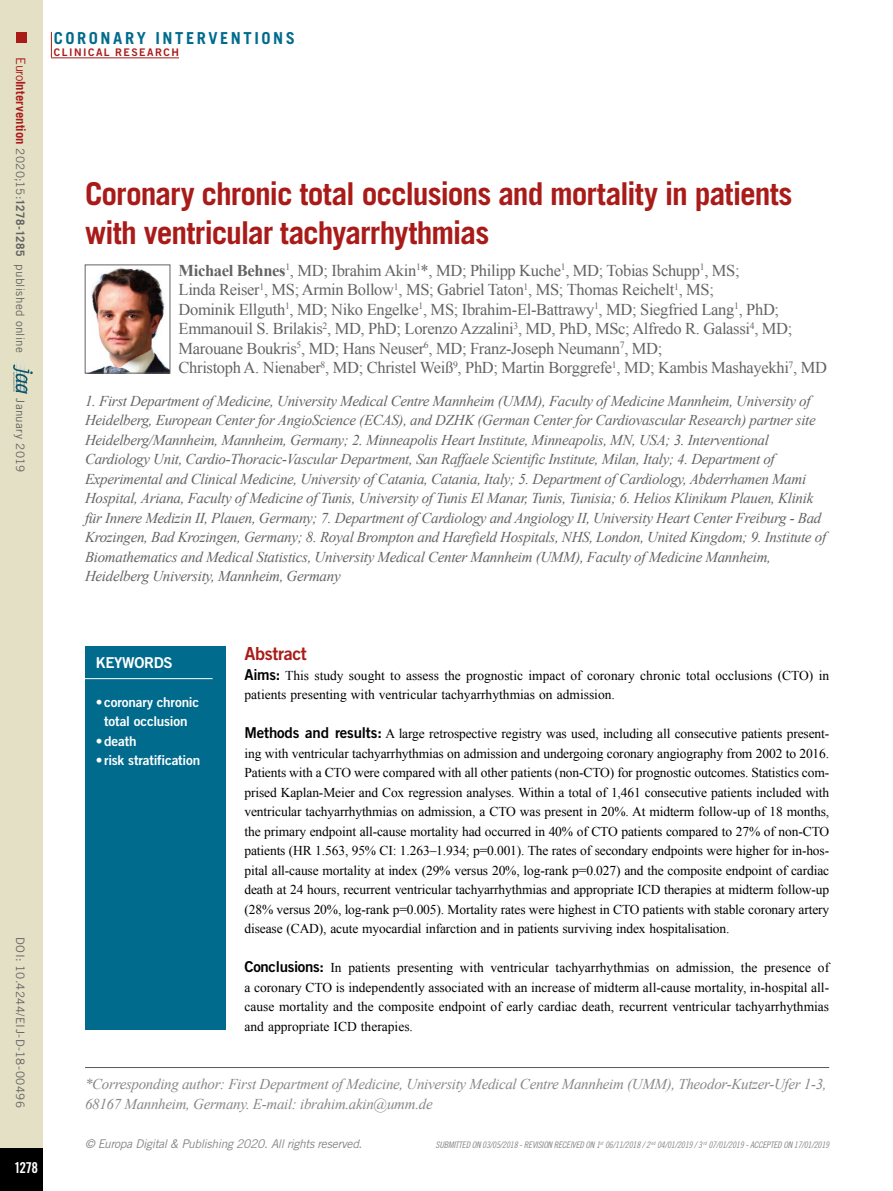
<style>
.page{position:relative;width:893px;height:1191px;background:#fff}
.page>*{position:absolute;margin:0;border:0;box-sizing:border-box;transform-origin:0 0}
.t1{font:700 31.5px/39px "Trade Gothic LT Std";letter-spacing:-.035em;color:#a91b18}
.t2{font:18px "Trade Gothic LT Std Bd 2";letter-spacing:-.02em;color:#a91b18}
.t3{font:16.5px/19.5px "Times New Roman";letter-spacing:-.02em;color:#646363}
.t4{font:700 16.5px "Trade Gothic LT Std";letter-spacing:.155em;color:#006b8d}
.t5{font:italic 15px/19.5px "Times New Roman";letter-spacing:-.02em;color:#646363}
.t6{font:italic 15px/19.5px "Times New Roman";letter-spacing:-.02em;color:#878787}
.t7{font:15px "Trade Gothic LT Std Bd 2";letter-spacing:-.02em;color:#fff}
.t8{font:15px "Trade Gothic LT Std Bd Cn 20";color:#fff}
.t9{font:13.5px/19.5px "Times New Roman";color:#000;text-align:justify}
.t10{font:13.5px/19.5px "Trade Gothic LT Std Bd 2";letter-spacing:-.015em;color:#fff;text-align:center}
.t11{font:italic 12px "Trade Gothic LT Std";letter-spacing:-.03em;color:#878787}
.t12{font:11.7px "Trade Gothic LT Std";letter-spacing:.03em;color:#646363}
.t13{font:10.5px "Trade Gothic LT Std Bd 2";letter-spacing:.14em;color:#a91b18}
.t14{font:9px "Trade Gothic LT Std Cn 18 Obl";letter-spacing:-.02em;color:#878787}
.s1{font-size:12.75px;color:#a91b18}
.s2{font-weight:700;font-size:12.75px;color:#a91b18}
.s3{font-weight:700}
.s4{font-family:"Trade Gothic LT Std Bd 2";font-size:15px}
</style>
<div class="page">
<div style="left:0;top:0;width:43px;height:1191px;background:#e4e0c5"></div>
<div style="left:0;top:1148px;width:43px;height:43px;background:#000"></div>
<div style="left:16px;top:32px;width:10px;height:10px;background:#a91b18"></div>
<svg style="left:51px;top:32px;width:1px;height:25px"></svg>
<hr style="left:51px;top:57px;width:128px;height:1px;background:#a91b18">
<svg style="left:13px;top:364px;width:20px;height:30px"></svg>
<hr style="left:85px;top:1067px;width:744px;height:1px;background:#575756">
<div style="left:85px;top:646px;width:140px;height:383px;background:#006b8d"></div>
<hr style="left:83px;top:678px;width:130px;height:1px;background:#fff">
<img style="left:91px;top:267px;width:77px;height:104px">
<div style="left:85px;top:265px;width:85px;height:108px;border:1px solid #646363"></div>
<p class="t12" style="left:27px;top:57px;width:297px;rotate:90deg"><span class="s1">Euro</span><span class="s2">Intervention</span> 2020;15:<span class="s3">1278-1285</span> published online</p>
<p class="t12" style="left:27px;top:398px;width:75px;rotate:90deg">January 2019</p>
<p class="t4" style="left:54px;top:28px;width:243px">CORONARY INTERVENTIONS</p>
<p class="t13" style="left:54px;top:45px;width:127px">CLINICAL RESEARCH</p>
<h1 class="t1" style="left:85px;top:173px;width:709px">Coronary chronic total occlusions and mortality in patients with ventricular tachyarrhythmias</h1>
<p class="t3" style="left:179px;top:260px;width:650px"><span class="s3">Michael Behnes</span><sup>1</sup>, MD; Ibrahim Akin<sup>1</sup>*, MD; Philipp Kuche<sup>1</sup>, MD; Tobias Schupp<sup>1</sup>, MS;<br>Linda Reiser<sup>1</sup>, MS; Armin Bollow<sup>1</sup>, MS; Gabriel Taton<sup>1</sup>, MS; Thomas Reichelt<sup>1</sup>, MS;<br>Dominik Ellguth<sup>1</sup>, MD; Niko Engelke<sup>1</sup>, MS; Ibrahim-El-Battrawy<sup>1</sup>, MD; Siegfried Lang<sup>1</sup>, PhD; Emmanouil S. Brilakis<sup>2</sup>, MD, PhD; Lorenzo Azzalini<sup>3</sup>, MD, PhD, MSc; Alfredo R. Galassi<sup>4</sup>, MD; Marouane Boukris<sup>5</sup>, MD; Hans Neuser<sup>6</sup>, MD; Franz-Joseph Neumann<sup>7</sup>, MD;<br>Christoph A. Nienaber<sup>8</sup>, MD; Christel Weiß<sup>9</sup>, PhD; Martin Borggrefe<sup>1</sup>, MD; Kambis Mashayekhi<sup>7</sup>, MD</p>
<p class="t5" style="left:85px;top:390px;width:743px">1. First Department of Medicine, University Medical Centre Mannheim (UMM), Faculty of Medicine Mannheim, University of Heidelberg, European Center for AngioScience (ECAS), and DZHK (German Center for Cardiovascular Research) partner site Heidelberg/Mannheim, Mannheim, Germany; 2. Minneapolis Heart Institute, Minneapolis, MN, USA; 3. Interventional Cardiology Unit, Cardio-Thoracic-Vascular Department, San Raffaele Scientific Institute, Milan, Italy; 4. Department of Experimental and Clinical Medicine, University of Catania, Catania, Italy; 5. Department of Cardiology, Abderrhamen Mami Hospital, Ariana, Faculty of Medicine of Tunis, University of Tunis El Manar, Tunis, Tunisia; 6. Helios Klinikum Plauen, Klinik für Innere Medizin II, Plauen, Germany; 7. Department of Cardiology and Angiology II, University Heart Center Freiburg - Bad Krozingen, Bad Krozingen, Germany; 8. Royal Brompton and Harefield Hospitals, NHS, London, United Kingdom; 9. Institute of Biomathematics and Medical Statistics, University Medical Center Mannheim (UMM), Faculty of Medicine Mannheim, Heidelberg University, Mannheim, Germany</p>
<p class="t12" style="left:27px;top:937px;width:172px;rotate:90deg">DOI: 10.4244/EIJ-D-18-00496</p>
<p class="t8" style="left:14px;top:1158px;width:26px">1278</p>
<p class="t7" style="left:96px;top:653px;width:79px">KEYWORDS</p>
<p class="t10" style="left:96px;top:692px;width:105px">• coronary chronic total occlusion</p>
<p class="t10" style="left:96px;top:731px;width:42px">•death</p>
<p class="t10" style="left:96px;top:750px;width:106px">• risk stratification</p>
<h2 class="t2" style="left:244px;top:642px;width:64px">Abstract</h2>
<p class="t9" style="left:244px;top:665px;width:586px"><span class="s4">Aims:</span> This study sought to assess the prognostic impact of coronary chronic total occlusions (CTO) in patients presenting with ventricular tachyarrhythmias on admission.</p>
<p class="t9" style="left:244px;top:723px;width:586px"><span class="s4">Methods and results:</span> A large retrospective registry was used, including all consecutive patients present&shy;ing with ventricular tachyarrhythmias on admission and undergoing coronary angiography from 2002 to 2016.<br>Patients with a CTO were compared with all other patients (non-CTO) for prognostic outcomes. Statistics com&shy;prised Kaplan-Meier and Cox regression analyses. Within a total of 1,461 consecutive patients included with ventricular tachyarrhythmias on admission, a CTO was present in 20%. At midterm follow-up of 18 months, the primary endpoint all-cause mortality had occurred in 40% of CTO patients compared to 27% of non-CTO patients (HR 1.563, 95% CI: 1.263–1.934; p=0.001). The rates of secondary endpoints were higher for in-hos&shy;pital all-cause mortality at index (29% versus 20%, log-rank p=0.027) and the composite endpoint of cardiac death at 24 hours, recurrent ventricular tachyarrhythmias and appropriate ICD therapies at midterm follow-up (28% versus 20%, log-rank p=0.005). Mortality rates were highest in CTO patients with stable coronary artery disease (CAD), acute myocardial infarction and in patients surviving index hospitalisation.</p>
<p class="t9" style="left:244px;top:957px;width:586px"><span class="s4">Conclusions:</span> In patients presenting with ventricular tachyarrhythmias on admission, the presence of a coronary CTO is independently associated with an increase of midterm all-cause mortality, in-hospital all&shy;cause mortality and the composite endpoint of early cardiac death, recurrent ventricular tachyarrhythmias and appropriate ICD therapies.</p>
<p class="t6" style="left:85px;top:1074px;width:743px">*Corresponding author: First Department of Medicine, University Medical Centre Mannheim (UMM), Theodor-Kutzer-Ufer 1-3,<br>68167 Mannheim, Germany. E-mail: ibrahim.akin@umm.de</p>
<p class="t11" style="left:85px;top:1137px;width:279px">© Europa Digital &amp; Publishing 2020. All rights reserved.</p>
<p class="t14" style="left:436px;top:1139px;width:395px">SUBMITTED ON 03/05/2018 - REVISION RECEIVED ON 1<sup>st</sup> 06/11/2018 / 2 <sup>nd</sup> 04/01/2019 / 3 <sup>rd</sup> 07/01/2019 - ACCEPTED ON 17/01/2019</p>
</div>
